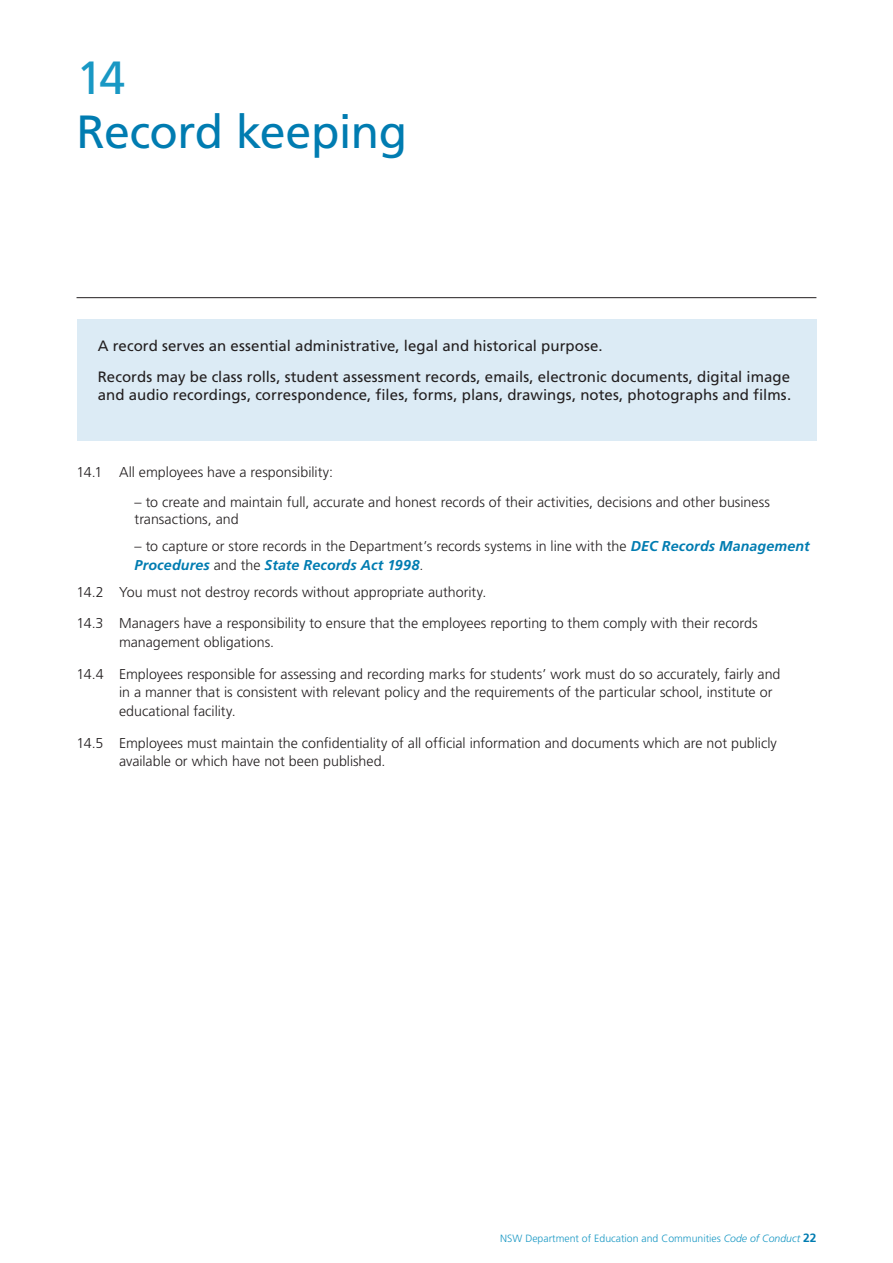
<style>
.page{position:relative;width:893px;height:1263px;background:#fff}
.page>*{position:absolute;margin:0;border:0;box-sizing:border-box;transform-origin:0 0}
._02__Section_-_title{font:46.5px/54px "Frutiger LT Std";letter-spacing:-.015em;color:#007cb1}
.IntroBoxcopy{font:15px/18px "Frutiger LT Std";letter-spacing:.005em;color:#231f20}
.First_line_bullet_co{font:300 14.25px/18.8px "Frutiger LT Std";color:#231f20}
.dash_bullets{font:300 14.25px/17.1px "Frutiger LT Std";color:#231f20}
.t1{font:300 10.5px "Frutiger LT Std";color:#1998c4}
.s1{color:#1998c4}
.s2{font-weight:700;font-style:italic;color:#007cb1}
.s3{font-style:italic}
.s4{font-weight:700;font-size:12px;color:#007cb1}
</style>
<div class="page">
<hr style="left:77px;top:297px;width:739px;height:1px;background:#231f20">
<div style="left:77px;top:319px;width:739px;height:121px;background:#dcebf5"></div>
<p class="_02__Section_-_title" style="left:77px;top:51px;width:332px"><span class="s1">14<br></span>Record keeping</p>
<p class="IntroBoxcopy" style="left:98px;top:337px;width:506px">A record serves an essential administrative, legal and historical purpose.</p>
<p class="IntroBoxcopy" style="left:98px;top:368px;width:695px">Records may be class rolls, student assessment records, emails, electronic documents, digital image and audio recordings, correspondence, files, forms, plans, drawings, notes, photographs and films.</p>
<p class="First_line_bullet_co" style="left:77px;top:463px;width:258px">14.1 All employees have a responsibility:</p>
<p class="dash_bullets" style="left:135px;top:493px;width:637px">– to create and maintain full, accurate and honest records of their activities, decisions and other business transactions, and</p>
<p class="dash_bullets" style="left:135px;top:537px;width:676px;line-height:18.8px">– to capture or store records in the Department’s records systems in line with the <span class="s2">DEC Records Management<br>Procedures</span> and the <span class="s2">State Records Act 1998</span>.</p>
<p class="First_line_bullet_co" style="left:77px;top:583px;width:411px">14.2 You must not destroy records without appropriate authority.</p>
<p class="First_line_bullet_co" style="left:119px;top:614px;width:640px;text-indent:-43px">14.3 Managers have a responsibility to ensure that the employees reporting to them comply with their records management obligations.</p>
<p class="First_line_bullet_co" style="left:119px;top:665px;width:663px;text-indent:-43px">14.4 Employees responsible for assessing and recording marks for students’ work must do so accurately, fairly and in a manner that is consistent with relevant policy and the requirements of the particular school, institute or educational facility.</p>
<p class="First_line_bullet_co" style="left:119px;top:734px;width:659px;text-indent:-43px">14.5 Employees must maintain the confidentiality of all official information and documents which are not publicly available or which have not been published.</p>
<p class="t1" style="left:500px;top:1233px;width:318px">NSW Department of Education and Communities <span class="s3">Code of Conduct</span> <span class="s4">22</span></p>
</div>
